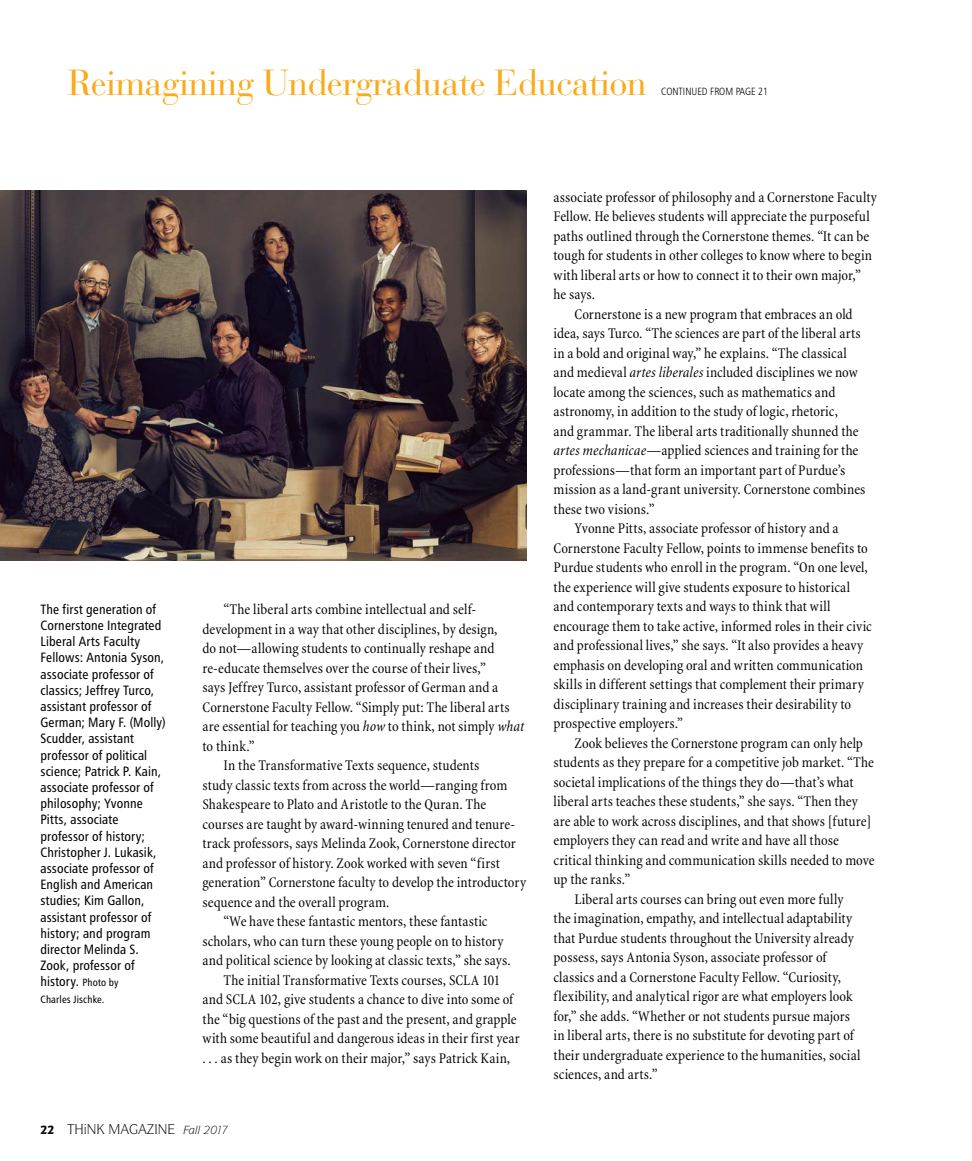
<style>
.page{position:relative;width:972px;height:1161px;background:#fff}
.page>*{position:absolute;margin:0;border:0;box-sizing:border-box;transform-origin:0 0}
.t1{font:36px "Bauer Bodoni";letter-spacing:-.02em;color:#fbaa19}
.Body_10_13_With_Inde{font:condensed 15px/19.5px "Minion";letter-spacing:.005em;color:#000}
.Caption_Human_9{font:13.5px/16.2px "Humanist 777 BT Roman Condensed B";letter-spacing:.01em;color:#000}
.t2{font:700 13.5px "Goudy Sans ITC";color:#000}
.t3{font:10.5px "Humanist 777 BT Light Condensed B";color:#000}
.Caption_Human_9-2{font:10.5px "Humanist 777 BT Roman Condensed B";letter-spacing:.015em;color:#000}
.s1{font-size:10.5px}
.s2{font-style:italic}
</style>
<div class="page">
<img style="left:0;top:191px;width:526px;height:369px">
<p class="t1" style="left:68px;top:61px;width:581px">Reimagining Undergraduate Education</p>
<p class="t3" style="left:661px;top:85px;width:109px">CONTINUED FROM PAGE 21</p>
<p class="Caption_Human_9" style="left:40px;top:601px;width:127px">The first generation of<br>Cornerstone Integrated<br>Liberal Arts Faculty<br>Fellows: Antonia Syson, associate professor of classics; Jeffrey Turco, assistant professor of<br>German; Mary F. (Molly)<br>Scudder, assistant professor of political science; Patrick P. Kain, associate professor of philosophy; Yvonne<br>Pitts, associate professor of history;<br>Christopher J. Lukasik, associate professor of<br>English and American studies; Kim Gallon, assistant professor of history; and program director Melinda S.<br>Zook, professor of history. <span class="s1">Photo by</span></p>
<p class="Caption_Human_9-2" style="left:41px;top:992px;width:66px">Charles Jischke.</p>
<p class="t2" style="left:40px;top:1122px;width:15px">22</p>
<p class="Body_10_13_With_Inde" style="left:202px;top:600px;width:323px;text-indent:21px">“The liberal arts combine intellectual and self&shy;development in a way that other disciplines, by design,<br>do not—allowing students to continually reshape and re-educate themselves over the course of their lives,”<br>says Jeffrey Turco, assistant professor of German and a Cornerstone Faculty Fellow. “Simply put: The liberal arts are essential for teaching you <span class="s2">how</span> to think, not simply <span class="s2">what </span>to think.”</p>
<p class="Body_10_13_With_Inde" style="left:203px;top:756px;width:325px;text-indent:21px">In the Transformative Texts sequence, students<br>study classic texts from across the world—ranging from Shakespeare to Plato and Aristotle to the Quran. The courses are taught by award-winning tenured and tenure&shy;track professors, says Melinda Zook, Cornerstone director and professor of history. Zook worked with seven “first generation” Cornerstone faculty to develop the introductory sequence and the overall program.</p>
<p class="Body_10_13_With_Inde" style="left:203px;top:912px;width:310px;text-align:center">“We have these fantastic mentors, these fantastic scholars, who can turn these young people on to history and political science by looking at classic texts,” she says.</p>
<p class="Body_10_13_With_Inde" style="left:203px;top:971px;width:319px;text-indent:21px">The initial Transformative Texts courses, SCLA 101 and SCLA 102, give students a chance to dive into some of the “big questions of the past and the present, and grapple with some beautiful and dangerous ideas in their first year . . . as they begin work on their major,” says Patrick Kain,</p>
<p class="Body_10_13_With_Inde" style="left:554px;top:188px;width:325px">associate professor of philosophy and a Cornerstone Faculty Fellow. He believes students will appreciate the purposeful paths outlined through the Cornerstone themes. “It can be tough for students in other colleges to know where to begin with liberal arts or how to connect it to their own major,” he says.</p>
<p class="Body_10_13_With_Inde" style="left:554px;top:305px;width:314px;text-indent:21px">Cornerstone is a new program that embraces an old idea, says Turco. “The sciences are part of the liberal arts in a bold and original way,” he explains. “The classical and medieval <span class="s2">artes liberales</span> included disciplines we now locate among the sciences, such as mathematics and astronomy, in addition to the study of logic, rhetoric,<br>and grammar. The liberal arts traditionally shunned the <span class="s2">artes mechanicae</span>—applied sciences and training for the professions—that form an important part of Purdue’s mission as a land-grant university. Cornerstone combines these two visions.”</p>
<p class="Body_10_13_With_Inde" style="left:554px;top:519px;width:320px;text-indent:21px">Yvonne Pitts, associate professor of history and a Cornerstone Faculty Fellow, points to immense benefits to Purdue students who enroll in the program. “On one level, the experience will give students exposure to historical and contemporary texts and ways to think that will encourage them to take active, informed roles in their civic and professional lives,” she says. “It also provides a heavy emphasis on developing oral and written communication skills in different settings that complement their primary disciplinary training and increases their desirability to prospective employers.”</p>
<p class="Body_10_13_With_Inde" style="left:554px;top:734px;width:323px;text-indent:21px">Zook believes the Cornerstone program can only help students as they prepare for a competitive job market. “The societal implications of the things they do—that’s what liberal arts teaches these students,” she says. “Then they are able to work across disciplines, and that shows [future] employers they can read and write and have all those critical thinking and communication skills needed to move up the ranks.”</p>
<p class="Body_10_13_With_Inde" style="left:554px;top:890px;width:309px;text-indent:21px">Liberal arts courses can bring out even more fully the imagination, empathy, and intellectual adaptability that Purdue students throughout the University already possess, says Antonia Syson, associate professor of classics and a Cornerstone Faculty Fellow. “Curiosity, flexibility, and analytical rigor are what employers look for,” she adds. “Whether or not students pursue majors in liberal arts, there is no substitute for devoting part of their undergraduate experience to the humanities, social sciences, and arts.”</p>
</div>
